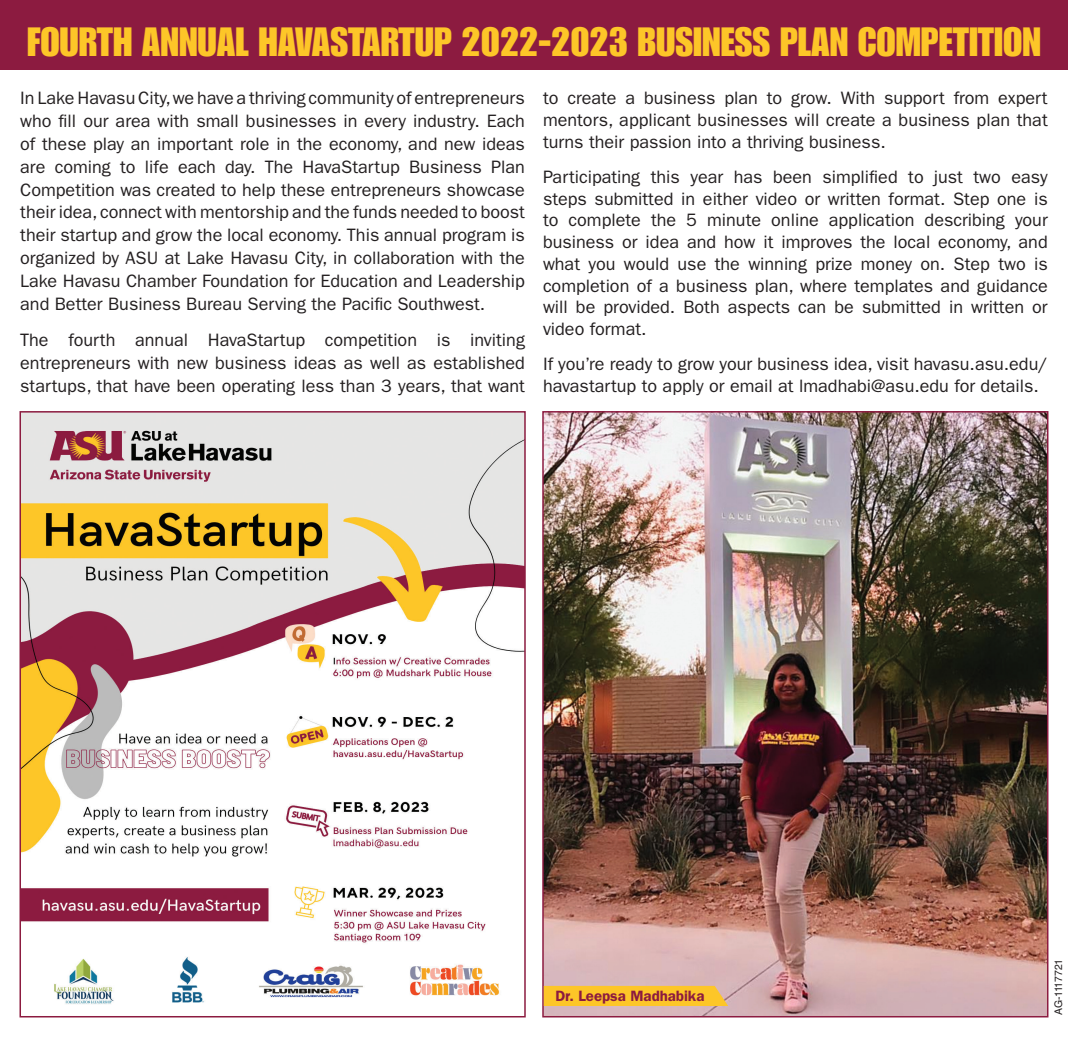
<style>
.page{position:relative;width:1068px;height:1037px;background:#fff}
.page>*{position:absolute;margin:0;border:0;box-sizing:border-box;transform-origin:0 0}
.t1{font:40.05px "Impact LT Std";color:#fdc628}
.t2{font:18px/22.8px "ITC Franklin Gothic Std";color:#231f20;text-align:justify}
.t3{font:600 15px "ITC Franklin Gothic Std";color:#8c1b40}
.t4{font:10.5px "Helvetica LT Std";letter-spacing:-.03em;color:#231f20}
</style>
<div class="page">
<img style="left:545px;top:414px;width:500px;height:600px">
<div style="left:542px;top:411px;width:506px;height:606px;border:2px solid #8c1b40"></div>
<div style="left:0;top:0;width:1068px;height:69px;background:#8c1b40"></div>
<img style="left:23px;top:414px;width:500px;height:590px">
<div style="left:20px;top:411px;width:506px;height:606px;border:2px solid #8c1b40"></div>
<div style="left:544px;top:986px;width:184px;height:20px;background:#fdc628"></div>
<p class="t1" style="left:27px;top:18px;width:1015px">FOURTH ANNUAL HAVASTARTUP 2022-2023 BUSINESS PLAN COMPETITION</p>
<p class="t2" style="left:20px;top:87px;width:506px">In Lake Havasu City, we have a thriving community of entrepreneurs who fill our area with small businesses in every industry. Each of these play an important role in the economy, and new ideas are coming to life each day. The HavaStartup Business Plan Competition was created to help these entrepreneurs showcase their idea, connect with mentorship and the funds needed to boost their startup and grow the local economy. This annual program is organized by ASU at Lake Havasu City, in collaboration with the Lake Havasu Chamber Foundation for Education and Leadership and Better Business Bureau Serving the Pacific Southwest.</p>
<p class="t2" style="left:20px;top:329px;width:506px">The fourth annual HavaStartup competition is inviting entrepreneurs with new business ideas as well as established startups, that have been operating less than 3 years, that want</p>
<p class="t2" style="left:543px;top:87px;width:506px;line-height:21.8px">to create a business plan to grow. With support from expert mentors, applicant businesses will create a business plan that turns their passion into a thriving business.</p>
<p class="t2" style="left:543px;top:166px;width:506px;line-height:21.8px">Participating this year has been simplified to just two easy steps submitted in either video or written format. Step one is to complete the 5 minute online application describing your business or idea and how it improves the local economy, and what you would use the winning prize money on. Step two is completion of a business plan, where templates and guidance will be provided. Both aspects can be submitted in written or video format.</p>
<p class="t2" style="left:543px;top:353px;width:506px;line-height:21.8px">If you’re ready to grow your business idea, visit havasu.asu.edu/ havastartup to apply or email at lmadhabi@asu.edu for details.</p>
<p class="t3" style="left:555px;top:987px;width:151px">Dr. Leepsa Madhabika</p>
<p class="t4" style="left:1052px;top:1015px;width:58px;rotate:-90deg">AG-1117721</p>
</div>
